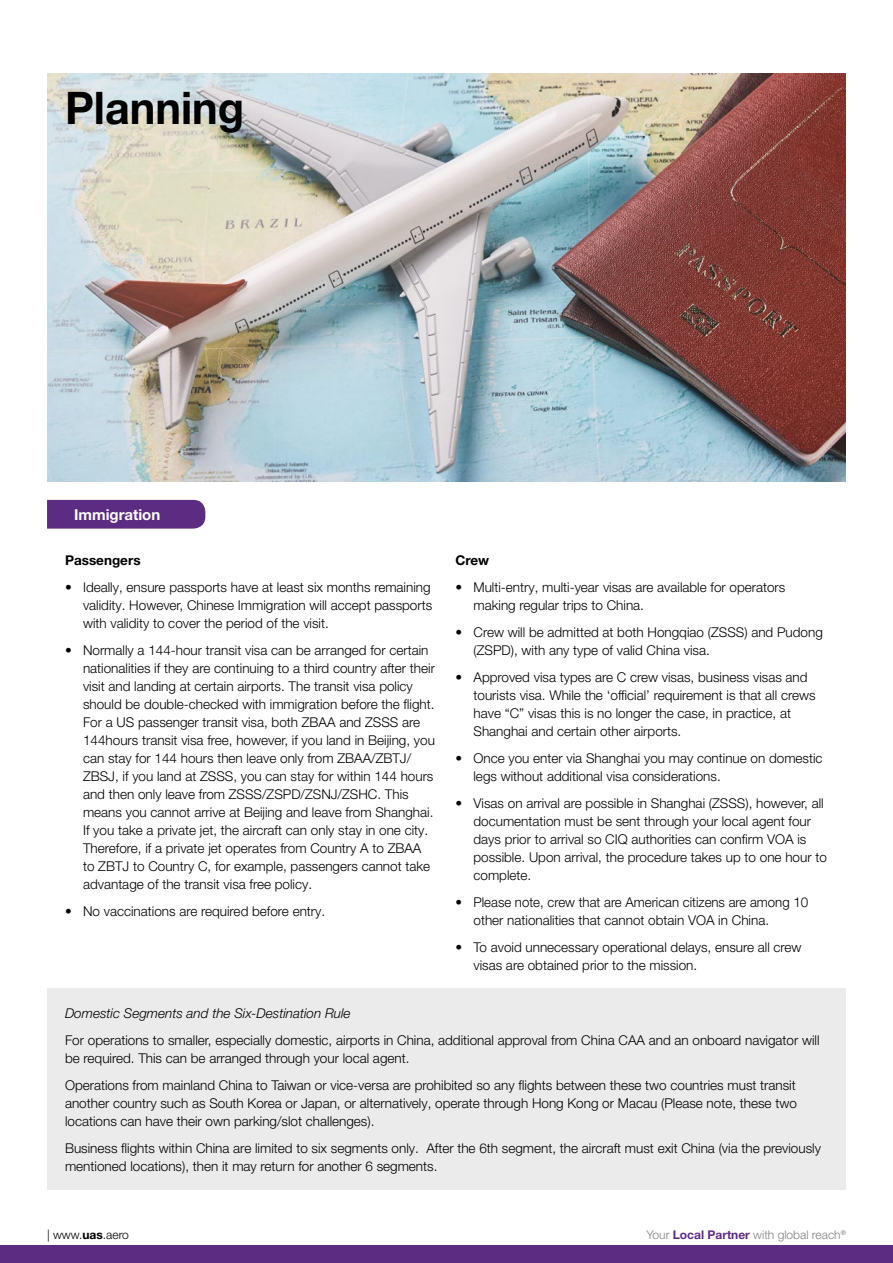
<style>
.page{position:relative;width:893px;height:1263px;background:#fff}
.page>*{position:absolute;margin:0;border:0;box-sizing:border-box;transform-origin:0 0}
.t1{font:700 45px "Helvetica Neue LT Pro";color:#000;scale:.96 1}
.t2{font:700 15px "Helvetica Neue LT Pro";color:#fff}
.t3{font:300 13.5px/18px "Helvetica Neue LT Pro";color:#000}
.t4{font:italic 300 13.5px "Helvetica Neue LT Pro";color:#000}
.t5{font:700 13.5px "Helvetica Neue LT Pro";color:#000}
.t6{font:300 12px "Helvetica Neue LT Pro";color:#808285}
.t7{font:300 12px "Helvetica Neue LT Pro";color:#000}
.s1{font-weight:700}
.s2{font-weight:700;color:#5c2c82}
</style>
<div class="page">
<img style="left:47px;top:73px;width:799px;height:409px">
<div style="left:47px;top:500px;width:158px;height:29px;background:#5c2c82"></div>
<div style="left:47px;top:988px;width:799px;height:201px;background:#ebebec"></div>
<div style="left:0;top:1245px;width:893px;height:18px;background:#5c2c82"></div>
<h1 class="t1" style="left:65px;top:79px;width:188px">Planning</h1>
<p class="t2" style="left:74px;top:505px;width:88px">Immigration</p>
<p class="t5" style="left:65px;top:551px;width:77px">Passengers</p>
<p class="t3" style="left:83px;top:577px;width:351px;text-align:justify;text-indent:-18px">• Ideally, ensure passports have at least six months remaining validity. However, Chinese Immigration will accept passports with validity to cover the period of the visit.</p>
<p class="t3" style="left:83px;top:640px;width:353px;text-indent:-18px">• Normally a 144-hour transit visa can be arranged for certain nationalities if they are continuing to a third country after their visit and landing at certain airports. The transit visa policy should be double-checked with immigration before the flight.<br>For a US passenger transit visa, both ZBAA and ZSSS are 144hours transit visa free, however, if you land in Beijing, you can stay for 144 hours then leave only from ZBAA/ZBTJ/ ZBSJ, if you land at ZSSS, you can stay for within 144 hours and then only leave from ZSSS/ZSPD/ZSNJ/ZSHC. This means you cannot arrive at Beijing and leave from Shanghai.<br>If you take a private jet, the aircraft can only stay in one city.<br>Therefore, if a private jet operates from Country A to ZBAA to ZBTJ to Country C, for example, passengers cannot take advantage of the transit visa free policy.</p>
<p class="t3" style="left:65px;top:901px;width:262px">• No vaccinations are required before entry.</p>
<p class="t5" style="left:455px;top:551px;width:35px">Crew</p>
<p class="t3" style="left:473px;top:577px;width:313px;text-indent:-18px">• Multi-entry, multi-year visas are available for operators making regular trips to China.</p>
<p class="t3" style="left:473px;top:622px;width:351px;text-indent:-18px">• Crew will be admitted at both Hongqiao (ZSSS) and Pudong (ZSPD), with any type of valid China visa.</p>
<p class="t3" style="left:473px;top:667px;width:344px;text-indent:-18px">• Approved visa types are C crew visas, business visas and tourists visa. While the ‘official’ requirement is that all crews have “C” visas this is no longer the case, in practice, at Shanghai and certain other airports.</p>
<p class="t3" style="left:473px;top:748px;width:351px;text-indent:-18px">• Once you enter via Shanghai you may continue on domestic legs without additional visa considerations.</p>
<p class="t3" style="left:473px;top:793px;width:355px;text-indent:-18px">• Visas on arrival are possible in Shanghai (ZSSS), however, all documentation must be sent through your local agent four days prior to arrival so CIQ authorities can confirm VOA is possible. Upon arrival, the procedure takes up to one hour to complete.</p>
<p class="t3" style="left:473px;top:892px;width:336px;text-indent:-18px">• Please note, crew that are American citizens are among 10 other nationalities that cannot obtain VOA in China.</p>
<p class="t3" style="left:473px;top:937px;width:330px;text-indent:-18px">• To avoid unnecessary operational delays, ensure all crew visas are obtained prior to the mission.</p>
<p class="t4" style="left:65px;top:1005px;width:287px">Domestic Segments and the Six-Destination Rule</p>
<p class="t3" style="left:65px;top:1031px;width:756px">For operations to smaller, especially domestic, airports in China, additional approval from China CAA and an onboard navigator will be required. This can be arranged through your local agent.</p>
<p class="t3" style="left:65px;top:1076px;width:733px;text-align:justify">Operations from mainland China to Taiwan or vice-versa are prohibited so any flights between these two countries must transit another country such as South Korea or Japan, or alternatively, operate through Hong Kong or Macau (Please note, these two locations can have their own parking/slot challenges).</p>
<p class="t3" style="left:65px;top:1139px;width:757px">Business flights within China are limited to six segments only. After the 6th segment, the aircraft must exit China (via the previously mentioned locations), then it may return for another 6 segments.</p>
<p class="t7" style="left:47px;top:1227px;width:83px">| www.<span class="s1">uas</span>.aero</p>
<p class="t6" style="left:646px;top:1227px;width:201px">Your <span class="s2">Local Partner</span> with global reach<sup>®</sup></p>
</div>
